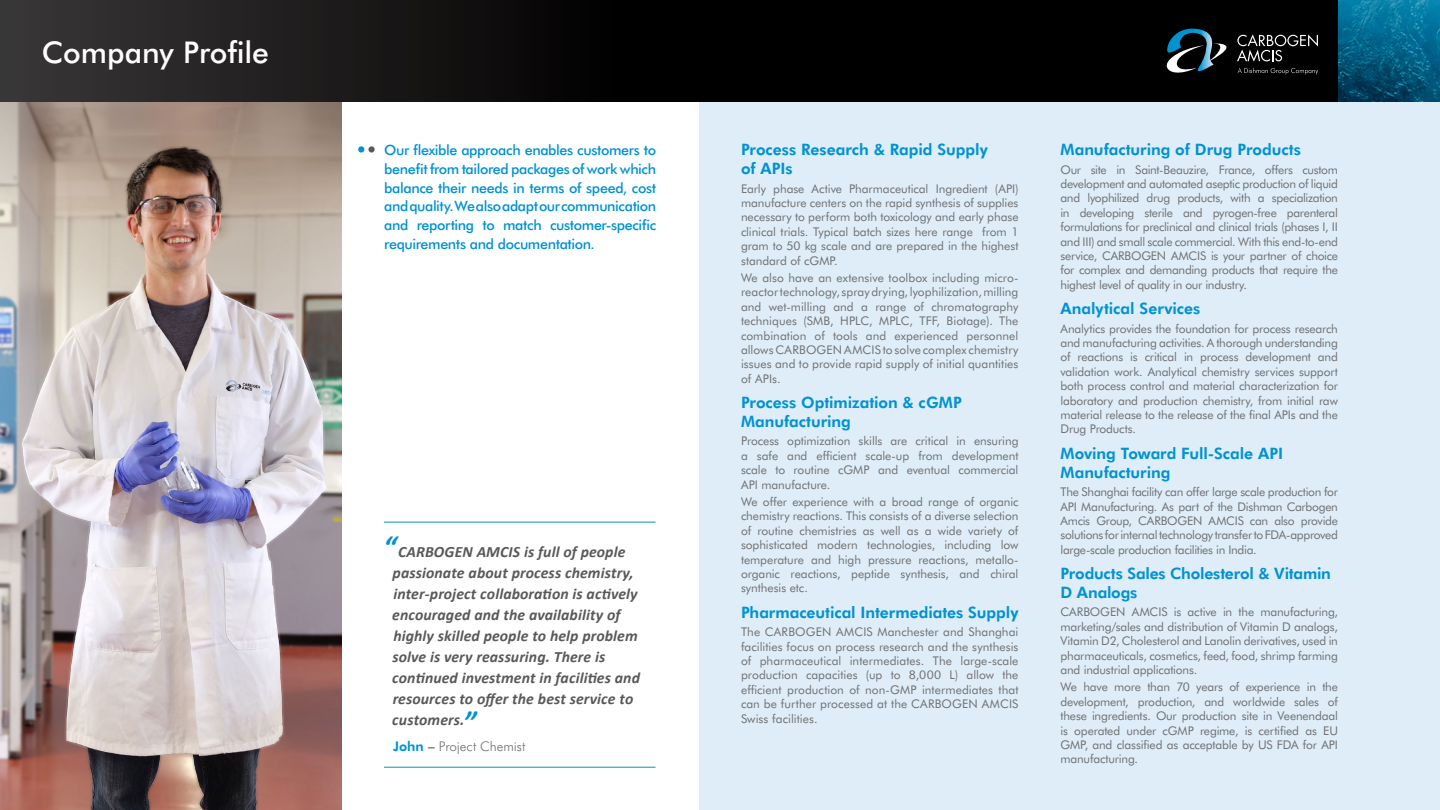
<style>
.page{position:relative;width:1440px;height:810px;background:#fff}
.page>*{position:absolute;margin:0;border:0;box-sizing:border-box;transform-origin:0 0}
.t1{font:500 30px "Futura BT";letter-spacing:-.005em;color:#fff}
.t2{font:italic 700 15.75px/21px "Calibri";letter-spacing:.005em;color:#58595b}
.t3{font:700 15.75px/18.9px "Futura BT";letter-spacing:-.005em;color:#0092d2}
.t4{font:500 14.25px/18.8px "Futura BT";letter-spacing:-.025em;color:#0092d2;text-align:justify}
.t5{font:300 13.42px "Futura BT";letter-spacing:-.005em;color:#6f7073}
.t6{font:12px/14.4px "Futura BT";letter-spacing:-.005em;color:#6f7073;text-align:justify}
.s1{font-size:30px;color:#0092d2}
.s2{font-weight:700;color:#0092d2}
.s3{font-weight:700}
</style>
<div class="page">
<img style="left:0;top:102px;width:342px;height:708px">
<div style="left:699px;top:102px;width:741px;height:708px;background:#deedf7"></div>
<svg style="left:0;top:0;width:1338px;height:102px;background:#0e0d0e"></svg>
<img style="left:1338px;top:0;width:102px;height:102px">
<svg style="left:1164px;top:29px;width:154px;height:49px;background:#20282c"></svg>
<svg style="left:368px;top:146px;width:7px;height:7px"></svg>
<div style="left:358px;top:146px;width:6px;height:7px;background:#0092d2;border-radius:50%"></div>
<hr style="left:384px;top:522px;width:271px;height:1px;background:#0092d2">
<hr style="left:384px;top:767px;width:271px;height:1px;background:#0092d2">
<h1 class="t1" style="left:42px;top:31px;width:228px">Company Profile</h1>
<p class="t4" style="left:384px;top:140px;width:274px">Our flexible approach enables customers to benefit from tailored packages of work which balance their needs in terms of speed, cost and quality. We also adapt our communication and reporting to match customer-specific requirements and documentation.</p>
<p class="t2" style="left:392px;top:541px;width:249px;text-indent:-9px"><span class="s1">“</span>CARBOGEN AMCIS is full of people passionate about process chemistry, inter-project collaboration is actively encouraged and the availability of highly skilled people to help problem solve is very reassuring. There is continued investment in facilities and resources to offer the best service to customers.<span class="s1">”</span></p>
<p class="t5" style="left:393px;top:737px;width:134px"><span class="s2">John</span> <span class="s3">–</span> Project Chemist</p>
<h2 class="t3" style="left:741px;top:140px;width:248px">Process Research &amp; Rapid Supply of APIs</h2>
<p class="t6" style="left:741px;top:181px;width:279px">Early phase Active Pharmaceutical Ingredient (API) manufacture centers on the rapid synthesis of supplies necessary to perform both toxicology and early phase clinical trials. Typical batch sizes here range from 1 gram to 50 kg scale and are prepared in the highest standard of cGMP.</p>
<p class="t6" style="left:741px;top:270px;width:279px;text-align:left">We also have an extensive toolbox including micro&shy;reactor technology, spray drying, lyophilization, milling and wet-milling and a range of chromatography techniques (SMB, HPLC, MPLC, TFF, Biotage). The combination of tools and experienced personnel allows CARBOGEN AMCIS to solve complex chemistry issues and to provide rapid supply of initial quantities of APIs.</p>
<h2 class="t3" style="left:741px;top:392px;width:222px">Process Optimization &amp; cGMP<br>Manufacturing</h2>
<p class="t6" style="left:741px;top:434px;width:279px">Process optimization skills are critical in ensuring a safe and efficient scale-up from development scale to routine cGMP and eventual commercial API manufacture.</p>
<p class="t6" style="left:741px;top:494px;width:279px">We offer experience with a broad range of organic chemistry reactions. This consists of a diverse selection of routine chemistries as well as a wide variety of sophisticated modern technologies, including low temperature and high pressure reactions, metallo&shy;organic reactions, peptide synthesis, and chiral synthesis etc.</p>
<h2 class="t3" style="left:741px;top:602px;width:279px">Pharmaceutical Intermediates Supply</h2>
<p class="t6" style="left:741px;top:624px;width:279px">The CARBOGEN AMCIS Manchester and Shanghai facilities focus on process research and the synthesis of pharmaceutical intermediates. The large-scale production capacities (up to 8,000 L) allow the efficient production of non-GMP intermediates that can be further processed at the CARBOGEN AMCIS Swiss facilities.</p>
<h2 class="t3" style="left:1060px;top:140px;width:242px">Manufacturing of Drug Products</h2>
<p class="t6" style="left:1060px;top:162px;width:279px">Our site in Saint-Beauzire, France, offers custom development and automated aseptic production of liquid and lyophilized drug products, with a specialization in developing sterile and pyrogen-free parenteral formulations for preclinical and clinical trials (phases I, II and III) and small scale commercial. With this end-to-end service, CARBOGEN AMCIS is your partner of choice for complex and demanding products that require the highest level of quality in our industry.</p>
<h2 class="t3" style="left:1060px;top:299px;width:141px">Analytical Services</h2>
<p class="t6" style="left:1060px;top:321px;width:279px">Analytics provides the foundation for process research and manufacturing activities. A thorough understanding of reactions is critical in process development and validation work. Analytical chemistry services support both process control and material characterization for laboratory and production chemistry, from initial raw material release to the release of the final APIs and the Drug Products.</p>
<h2 class="t3" style="left:1060px;top:443px;width:224px">Moving Toward Full-Scale API<br>Manufacturing</h2>
<p class="t6" style="left:1060px;top:484px;width:279px">The Shanghai facility can offer large scale production for API Manufacturing. As part of the Dishman Carbogen Amcis Group, CARBOGEN AMCIS can also provide solutions for internal technology transfer to FDA-approved large-scale production facilities in India.</p>
<h2 class="t3" style="left:1060px;top:563px;width:272px">Products Sales Cholesterol &amp; Vitamin<br>D Analogs</h2>
<p class="t6" style="left:1060px;top:605px;width:279px">CARBOGEN AMCIS is active in the manufacturing, marketing/sales and distribution of Vitamin D analogs, Vitamin D2, Cholesterol and Lanolin derivatives, used in pharmaceuticals, cosmetics, feed, food, shrimp farming and industrial applications.</p>
<p class="t6" style="left:1060px;top:680px;width:279px">We have more than 70 years of experience in the development, production, and worldwide sales of these ingredients. Our production site in Veenendaal is operated under cGMP regime, is certified as EU GMP, and classified as acceptable by US FDA for API manufacturing.</p>
</div>
